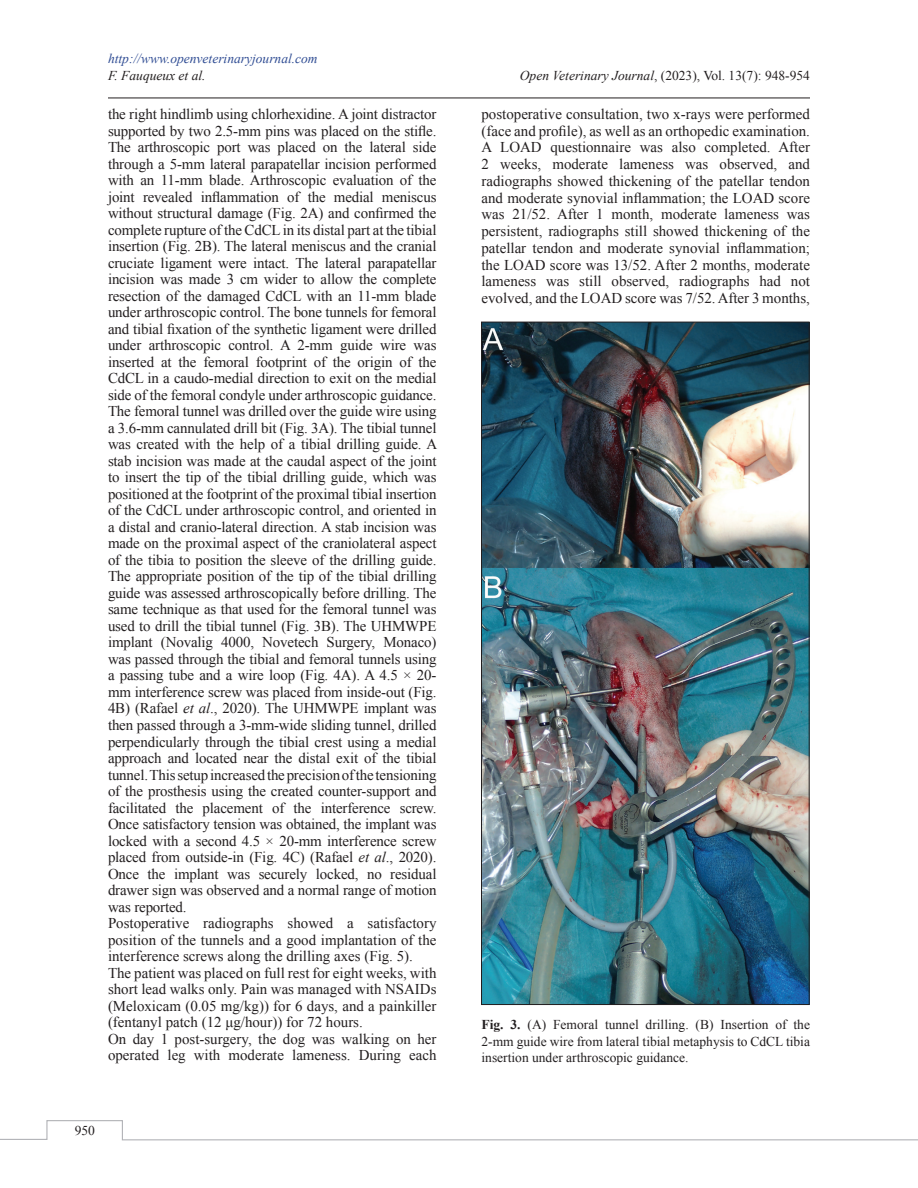
<style>
.page{position:relative;width:918px;height:1188px;background:#fff}
.page>*{position:absolute;margin:0;border:0;box-sizing:border-box;transform-origin:0 0}
.t1{font:15px/16.5px "Times New Roman";letter-spacing:-.01em;color:#231f20}
.t2{font:13.5px/16.2px "Times New Roman";color:#231f20;text-align:justify}
.t3{font:italic 13.5px "Times New Roman";color:#304d94}
.t4{font:italic 13.5px "Times New Roman";color:#231f20}
.s1{font-style:italic}
.s2{font-weight:700}
</style>
<div class="page">
<hr style="left:108px;top:98px;width:702px;height:1px;background:#231f20">
<svg style="left:0;top:1120px;width:918px;height:21px"></svg>
<img style="left:483px;top:324px;width:325px;height:679px">
<p class="t3" style="left:108px;top:50px;width:211px">http://www.openveterinaryjournal.com</p>
<p class="t4" style="left:108px;top:66px;width:99px">F. Fauqueux et al.</p>
<p class="t2" style="left:520px;top:67px;width:292px"><span class="s1">Open Veterinary Journal</span>, (2023), Vol. 13(7): 948-954</p>
<p class="t1" style="left:108px;top:106px;width:331px">the right hindlimb using chlorhexidine. A joint distractor supported by two 2.5-mm pins was placed on the stifle.<br>The arthroscopic port was placed on the lateral side through a 5-mm lateral parapatellar incision performed with an 11-mm blade. Arthroscopic evaluation of the joint revealed inflammation of the medial meniscus without structural damage (Fig. 2A) and confirmed the complete rupture of the CdCL in its distal part at the tibial insertion (Fig. 2B). The lateral meniscus and the cranial cruciate ligament were intact. The lateral parapatellar incision was made 3 cm wider to allow the complete resection of the damaged CdCL with an 11-mm blade under arthroscopic control. The bone tunnels for femoral and tibial fixation of the synthetic ligament were drilled under arthroscopic control. A 2-mm guide wire was inserted at the femoral footprint of the origin of the CdCL in a caudo-medial direction to exit on the medial side of the femoral condyle under arthroscopic guidance.<br>The femoral tunnel was drilled over the guide wire using a 3.6-mm cannulated drill bit (Fig. 3A). The tibial tunnel was created with the help of a tibial drilling guide. A stab incision was made at the caudal aspect of the joint to insert the tip of the tibial drilling guide, which was positioned at the footprint of the proximal tibial insertion of the CdCL under arthroscopic control, and oriented in a distal and cranio-lateral direction. A stab incision was made on the proximal aspect of the craniolateral aspect of the tibia to position the sleeve of the drilling guide.<br>The appropriate position of the tip of the tibial drilling guide was assessed arthroscopically before drilling. The same technique as that used for the femoral tunnel was used to drill the tibial tunnel (Fig. 3B). The UHMWPE implant (Novalig 4000, Novetech Surgery, Monaco) was passed through the tibial and femoral tunnels using a passing tube and a wire loop (Fig. 4A). A 4.5 × 20- mm interference screw was placed from inside-out (Fig.<br>4B) (Rafael <span class="s1">et al</span>., 2020). The UHMWPE implant was then passed through a 3-mm-wide sliding tunnel, drilled perpendicularly through the tibial crest using a medial approach and located near the distal exit of the tibial tunnel. This setup increased the precision of the tensioning of the prosthesis using the created counter-support and facilitated the placement of the interference screw.<br>Once satisfactory tension was obtained, the implant was locked with a second 4.5 × 20-mm interference screw placed from outside-in (Fig. 4C) (Rafael <span class="s1">et al</span>., 2020).<br>Once the implant was securely locked, no residual drawer sign was observed and a normal range of motion was reported.<br>Postoperative radiographs showed a satisfactory position of the tunnels and a good implantation of the interference screws along the drilling axes (Fig. 5).<br>The patient was placed on full rest for eight weeks, with short lead walks only. Pain was managed with NSAIDs (Meloxicam (0.05 mg/kg)) for 6 days, and a painkiller (fentanyl patch (12 μg/hour)) for 72 hours.<br>On day 1 post-surgery, the dog was walking on her operated leg with moderate lameness. During each</p>
<p class="t1" style="left:482px;top:105px;width:330px;text-align:justify">postoperative consultation, two x-rays were performed (face and profile), as well as an orthopedic examination.<br>A LOAD questionnaire was also completed. After 2 weeks, moderate lameness was observed, and radiographs showed thickening of the patellar tendon and moderate synovial inflammation; the LOAD score was 21/52. After 1 month, moderate lameness was persistent, radiographs still showed thickening of the patellar tendon and moderate synovial inflammation; the LOAD score was 13/52. After 2 months, moderate lameness was still observed, radiographs had not evolved, and the LOAD score was 7/52. After 3 months,</p>
<p class="t2" style="left:482px;top:1017px;width:330px"><span class="s2">Fig. 3.</span> (A) Femoral tunnel drilling. (B) Insertion of the 2-mm guide wire from lateral tibial metaphysis to CdCL tibia insertion under arthroscopic guidance.</p>
<p class="t2" style="left:75px;top:1122px;width:22px">950</p>
</div>
